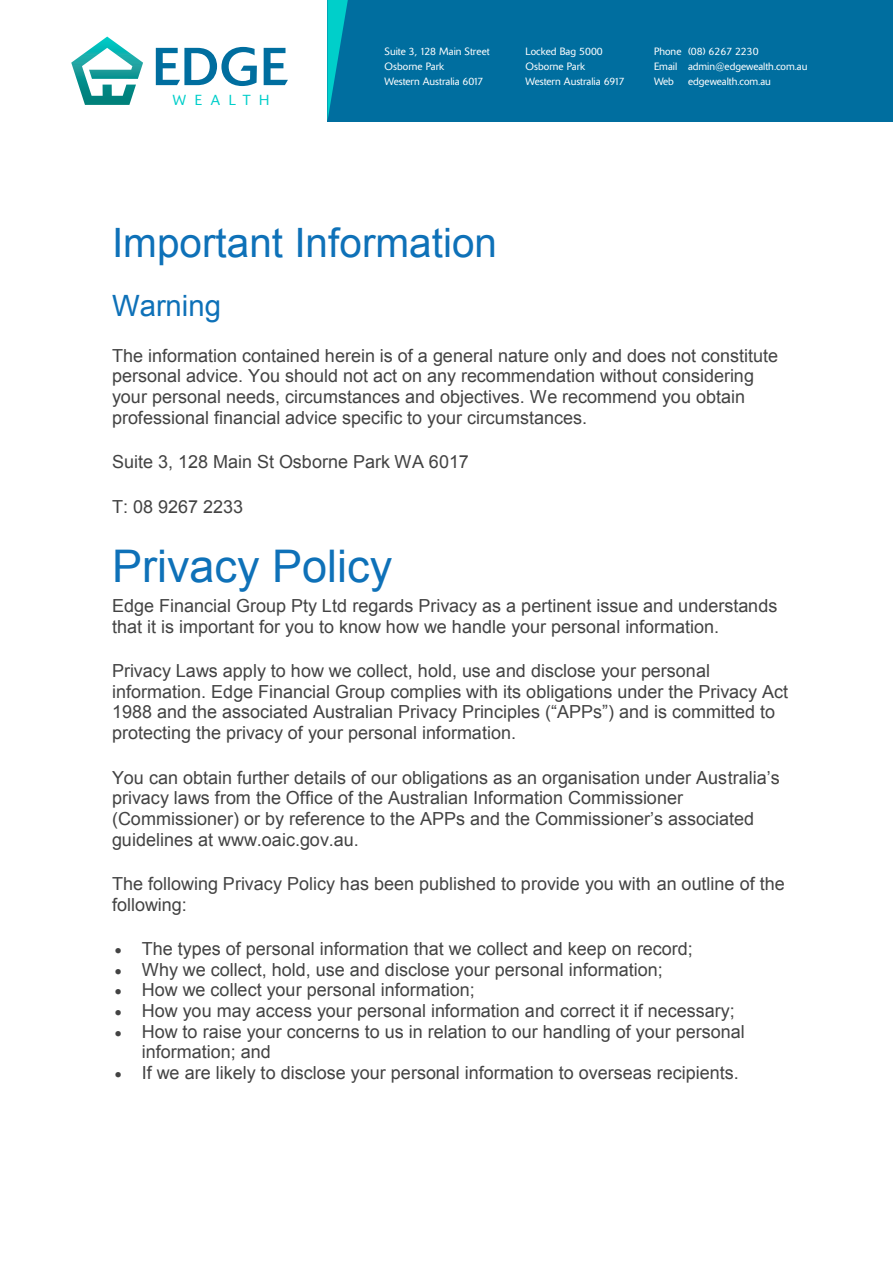
<style>
.page{position:relative;width:893px;height:1263px;background:#fff}
.page>*{position:absolute;margin:0;border:0;box-sizing:border-box;transform-origin:0 0}
.t1{font:52.8px "Delta";color:#006e9f}
.t2{font:45px "Arial";color:#0e71b8}
.t3{font:40.5px "Arial";color:#0e71b8}
.t4{font:29.4px "Arial";color:#0e71b8}
.t5{font:18px/20.7px "Arial";color:#434343}
.t6{font:300 14.4px "Delta";letter-spacing:.6em;color:#00ceca}
.t7{font:300 10.5px/15px "Delta";color:#fff}
</style>
<div class="page">
<div style="left:327px;top:0;width:566px;height:121px;background:#006e9f"></div>
<svg style="left:327px;top:0;width:21px;height:121px"></svg>
<svg style="left:71px;top:37px;width:72px;height:68px"></svg>
<p class="t1" style="left:153px;top:36px;width:137px">EDGE</p>
<p class="t6" style="left:173px;top:91px;width:98px">WEALTH</p>
<p class="t7" style="left:385px;top:44px;width:107px">Suite 3, 128 Main Street<br>Osborne Park<br>Western Australia 6017</p>
<p class="t7" style="left:526px;top:44px;width:100px">Locked Bag 5000<br>Osborne Park<br>Western Australia 6917</p>
<p class="t7" style="left:654px;top:44px;width:155px">Phone (08) 6267 2230<br>Email admin@edgewealth.com.au</p>
<p class="t7" style="left:654px;top:74px;width:21px">Web</p>
<p class="t7" style="left:688px;top:74px;width:84px">edgewealth.com.au</p>
<p class="t3" style="left:112px;top:217px;width:386px">Important Information</p>
<p class="t4" style="left:112px;top:286px;width:111px">Warning</p>
<p class="t5" style="left:112px;top:345px;width:668px">The information contained herein is of a general nature only and does not constitute personal advice. You should not act on any recommendation without considering your personal needs, circumstances and objectives. We recommend you obtain professional financial advice specific to your circumstances.</p>
<p class="t5" style="left:112px;top:452px;width:358px">Suite 3, 128 Main St Osborne Park WA 6017</p>
<p class="t5" style="left:112px;top:496px;width:133px">T: 08 9267 2233</p>
<p class="t2" style="left:112px;top:537px;width:282px">Privacy Policy</p>
<p class="t5" style="left:112px;top:595px;width:667px">Edge Financial Group Pty Ltd regards Privacy as a pertinent issue and understands that it is important for you to know how we handle your personal information.</p>
<p class="t5" style="left:112px;top:660px;width:678px">Privacy Laws apply to how we collect, hold, use and disclose your personal information. Edge Financial Group complies with its obligations under the Privacy Act 1988 and the associated Australian Privacy Principles (“APPs”) and is committed to protecting the privacy of your personal information.</p>
<p class="t5" style="left:112px;top:767px;width:669px">You can obtain further details of our obligations as an organisation under Australia’s privacy laws from the Office of the Australian Information Commissioner (Commissioner) or by reference to the APPs and the Commissioner’s associated guidelines at www.oaic.gov.au.</p>
<p class="t5" style="left:112px;top:873px;width:674px">The following Privacy Policy has been published to provide you with an outline of the following:</p>
<p class="t5" style="left:115px;top:938px;width:579px">• The types of personal information that we collect and keep on record;</p>
<p class="t5" style="left:115px;top:959px;width:550px">• Why we collect, hold, use and disclose your personal information;</p>
<p class="t5" style="left:115px;top:980px;width:362px">• How we collect your personal information;</p>
<p class="t5" style="left:115px;top:1000px;width:621px">• How you may access your personal information and correct it if necessary;</p>
<p class="t5" style="left:142px;top:1021px;width:605px;text-indent:-27px">• How to raise your concerns to us in relation to our handling of your personal information; and</p>
<p class="t5" style="left:115px;top:1063px;width:626px">• If we are likely to disclose your personal information to overseas recipients.</p>
</div>
